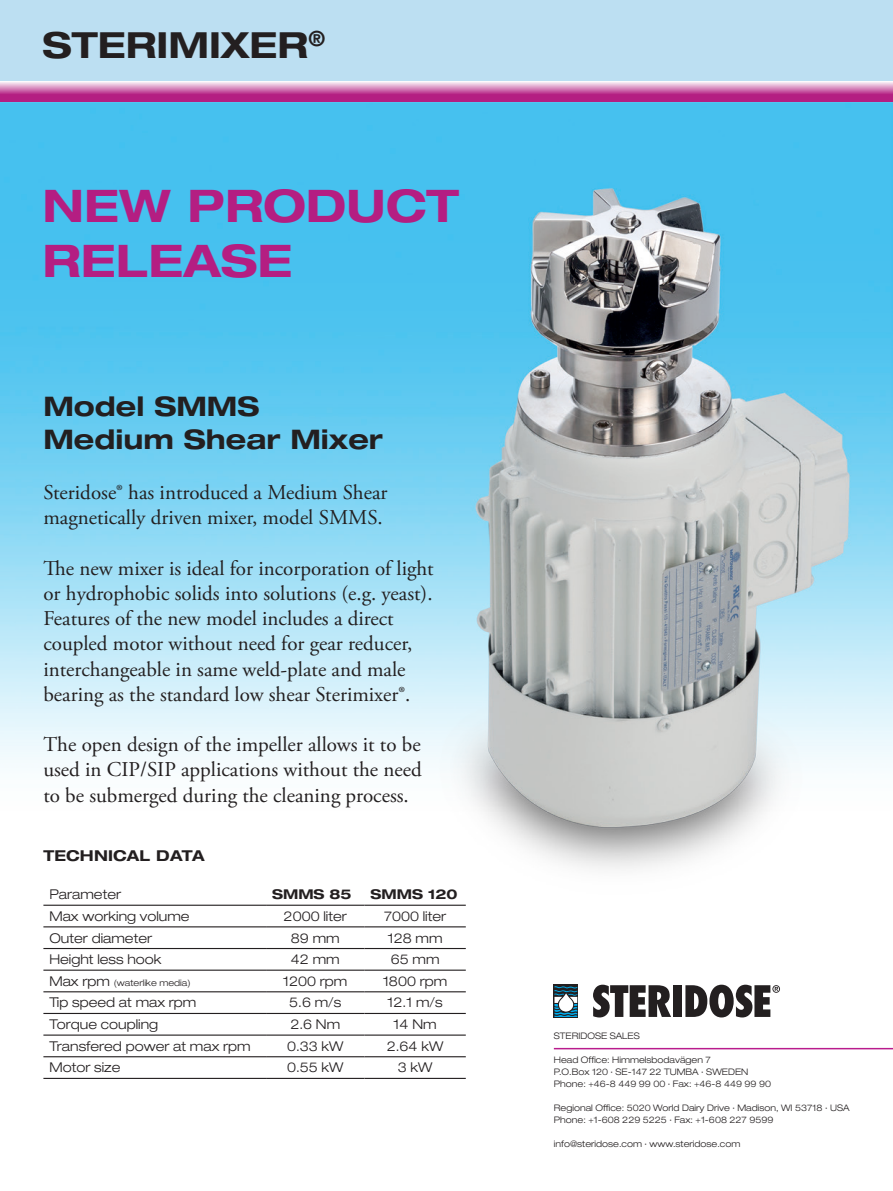
<style>
.page{position:relative;width:893px;height:1191px;background:#fff}
.page>*{position:absolute;margin:0;border:0;box-sizing:border-box;transform-origin:0 0}
.t1{font:700 expanded 45px "Helvetica Neue LT Pro";color:#b41e82}
.Rubriktext_1{font:700 expanded 36px "Helvetica Neue LT Pro";color:#231f20}
.t2{font:700 expanded 27px "Helvetica Neue LT Pro";color:#231f20}
.t3{font:21px/25.2px "Adobe Garamond Pro";color:#231f20}
.Rubriktext_2{font:700 expanded 15px "Helvetica Neue LT Pro";letter-spacing:.01em;color:#231f20}
.t4{font:300 expanded 13.5px "Helvetica Neue LT Pro";color:#231f20}
.t5{font:700 expanded 13.5px "Helvetica Neue LT Pro";color:#231f20}
.t6{font:300 expanded 9px "Helvetica Neue LT Pro";color:#231f20}
.s1{font-size:13.5px}
</style>
<div class="page">
<div style="left:0;top:0;width:893px;height:81px;background:#bcdff2"></div>
<img style="left:0;top:102px;width:893px;height:869px">
<hr style="left:554px;top:1048px;width:339px;height:1px;background:#b91c8d">
<div style="left:553px;top:984px;width:25px;height:34px;background:#231f20"></div>
<svg style="left:554px;top:986px;width:23px;height:31px"></svg>
<svg style="left:593px;top:984px;width:78px;height:33px"></svg>
<div style="left:673px;top:985px;width:8px;height:32px;background:#231f20"></div>
<svg style="left:685px;top:984px;width:95px;height:33px"></svg>
<hr style="left:43px;top:904px;width:223px;height:1px;background:#231f20">
<hr style="left:266px;top:904px;width:98px;height:1px;background:#231f20">
<hr style="left:364px;top:904px;width:102px;height:1px;background:#231f20">
<hr style="left:43px;top:926px;width:223px;height:1px;background:#231f20">
<hr style="left:266px;top:926px;width:98px;height:1px;background:#231f20">
<hr style="left:364px;top:926px;width:102px;height:1px;background:#231f20">
<hr style="left:43px;top:948px;width:223px;height:1px;background:#231f20">
<hr style="left:266px;top:948px;width:98px;height:1px;background:#231f20">
<hr style="left:364px;top:948px;width:102px;height:1px;background:#231f20">
<hr style="left:43px;top:969px;width:223px;height:1px;background:#231f20">
<hr style="left:266px;top:969px;width:98px;height:1px;background:#231f20">
<hr style="left:364px;top:969px;width:102px;height:1px;background:#231f20">
<hr style="left:43px;top:991px;width:223px;height:1px;background:#231f20">
<hr style="left:266px;top:991px;width:98px;height:1px;background:#231f20">
<hr style="left:364px;top:991px;width:102px;height:1px;background:#231f20">
<hr style="left:43px;top:1013px;width:223px;height:1px;background:#231f20">
<hr style="left:266px;top:1013px;width:98px;height:1px;background:#231f20">
<hr style="left:364px;top:1013px;width:102px;height:1px;background:#231f20">
<hr style="left:43px;top:1034px;width:223px;height:1px;background:#231f20">
<hr style="left:266px;top:1034px;width:98px;height:1px;background:#231f20">
<hr style="left:364px;top:1034px;width:102px;height:1px;background:#231f20">
<hr style="left:43px;top:1056px;width:223px;height:1px;background:#231f20">
<hr style="left:266px;top:1056px;width:98px;height:1px;background:#231f20">
<hr style="left:364px;top:1056px;width:102px;height:1px;background:#231f20">
<hr style="left:43px;top:1077px;width:223px;height:2px;background:#231f20">
<hr style="left:266px;top:1077px;width:98px;height:2px;background:#231f20">
<hr style="left:364px;top:1077px;width:102px;height:2px;background:#231f20">
<svg style="left:0;top:82px;width:893px;height:20px;background:#ca61a7"></svg>
<p class="Rubriktext_1" style="left:43px;top:22px;width:284px">STERIMIXER<sup>®</sup></p>
<p class="t1" style="left:43px;top:178px;width:418px">NEW PRODUCT</p>
<p class="t1" style="left:43px;top:232px;width:252px">RELEASE</p>
<p class="t2" style="left:43px;top:390px;width:217px">Model SMMS</p>
<p class="t2" style="left:43px;top:422px;width:341px">Medium Shear Mixer</p>
<p class="t3" style="left:43px;top:480px;width:346px">Steridose® has introduced a Medium Shear</p>
<p class="t3" style="left:43px;top:506px;width:341px">magnetically driven mixer, model SMMS.</p>
<p class="t3" style="left:43px;top:556px;width:392px">The new mixer is ideal for incorporation of light or hydrophobic solids into solutions (e.g. yeast).<br>Features of the new model includes a direct coupled motor without need for gear reducer, interchangeable in same weld-plate and male bearing as the standard low shear Sterimixer®.</p>
<p class="t3" style="left:43px;top:732px;width:380px;text-align:justify">The open design of the impeller allows it to be used in CIP/SIP applications without the need to be submerged during the cleaning process.</p>
<p class="Rubriktext_2" style="left:43px;top:846px;width:163px">TECHNICAL DATA</p>
<p class="t4" style="left:49px;top:886px;width:73px">Parameter</p>
<p class="t5" style="left:272px;top:886px;width:81px">SMMS 85</p>
<p class="t5" style="left:370px;top:886px;width:89px">SMMS 120</p>
<p class="t4" style="left:49px;top:908px;width:142px">Max working volume</p>
<p class="t4" style="left:284px;top:908px;width:65px">2000 liter</p>
<p class="t4" style="left:384px;top:908px;width:64px">7000 liter</p>
<p class="t4" style="left:49px;top:929px;width:104px">Outer diameter</p>
<p class="t4" style="left:291px;top:929px;width:50px">89 mm</p>
<p class="t4" style="left:388px;top:929px;width:56px">128 mm</p>
<p class="t4" style="left:49px;top:951px;width:114px">Height less hook</p>
<p class="t4" style="left:291px;top:951px;width:50px">42 mm</p>
<p class="t4" style="left:391px;top:951px;width:50px">65 mm</p>
<p class="t6" style="left:49px;top:977px;width:143px"><span class="s1">Max rpm</span> (waterlike media)</p>
<p class="t4" style="left:283px;top:973px;width:66px">1200 rpm</p>
<p class="t4" style="left:383px;top:973px;width:66px">1800 rpm</p>
<p class="t4" style="left:49px;top:994px;width:149px">Tip speed at max rpm</p>
<p class="t4" style="left:289px;top:994px;width:54px">5.6 m/s</p>
<p class="t4" style="left:388px;top:994px;width:57px">12.1 m/s</p>
<p class="t4" style="left:49px;top:1016px;width:110px">Torque coupling</p>
<p class="t4" style="left:290px;top:1016px;width:51px">2.6 Nm</p>
<p class="t4" style="left:394px;top:1016px;width:45px">14 Nm</p>
<p class="t4" style="left:49px;top:1037px;width:203px">Transfered power at max rpm</p>
<p class="t4" style="left:287px;top:1037px;width:58px">0.33 kW</p>
<p class="t4" style="left:387px;top:1037px;width:58px">2.64 kW</p>
<p class="t4" style="left:49px;top:1059px;width:73px">Motor size</p>
<p class="t4" style="left:287px;top:1059px;width:58px">0.55 kW</p>
<p class="t4" style="left:398px;top:1059px;width:36px">3 kW</p>
<p class="t6" style="left:554px;top:1030px;width:87px">STERIDOSE SALES</p>
<p class="t6" style="left:554px;top:1054px;width:159px">Head Office: Himmelsbodavägen 7</p>
<p class="t6" style="left:554px;top:1066px;width:196px">P.O.Box 120 · SE-147 22 TUMBA · SWEDEN</p>
<p class="t6" style="left:554px;top:1078px;width:219px">Phone: +46-8 449 99 00 · Fax: +46-8 449 99 90</p>
<p class="t6" style="left:554px;top:1102px;width:297px">Regional Office: 5020 World Dairy Drive · Madison, WI 53718 · USA</p>
<p class="t6" style="left:554px;top:1114px;width:221px">Phone: +1-608 229 5225 · Fax: +1-608 227 9599</p>
<p class="t6" style="left:554px;top:1138px;width:188px">info@steridose.com · www.steridose.com</p>
</div>
